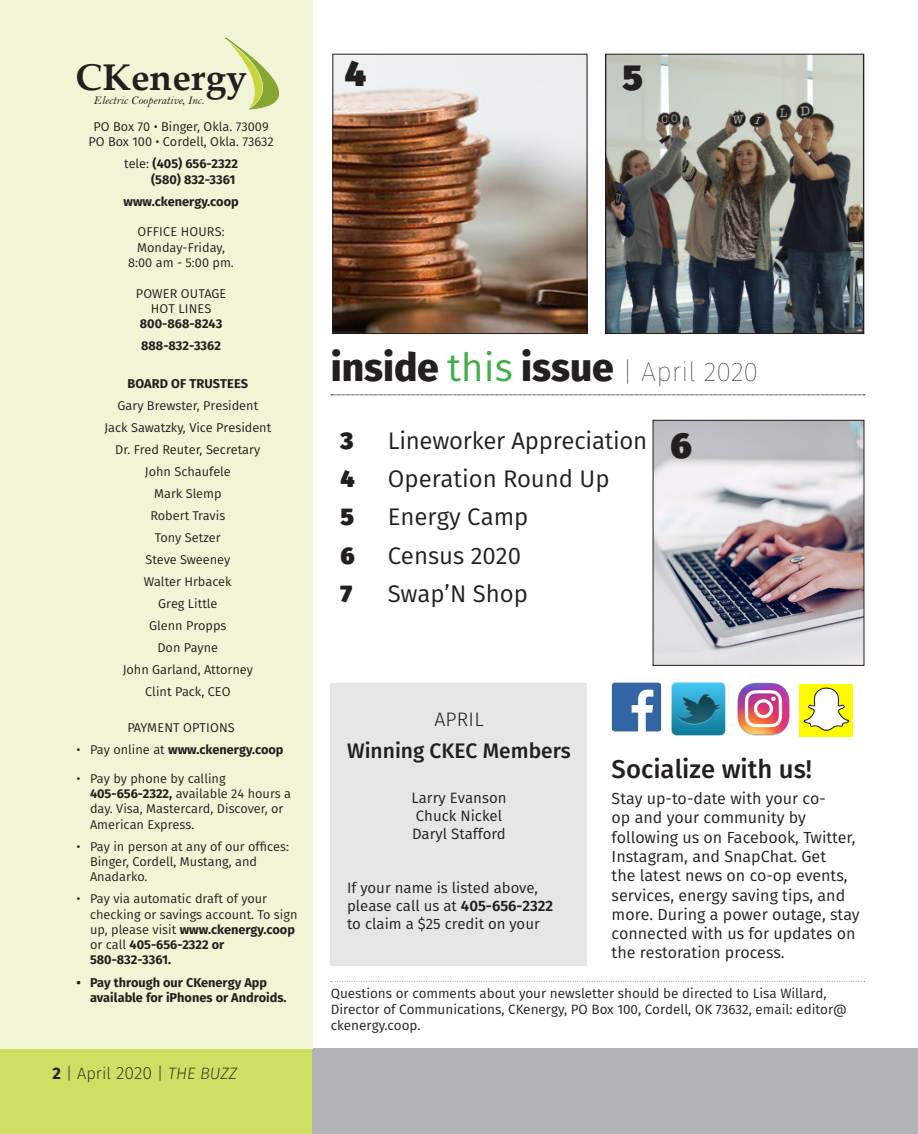
<style>
.page{position:relative;width:918px;height:1134px;background:#fff}
.page>*{position:absolute;margin:0;border:0;box-sizing:border-box;transform-origin:0 0}
.t1{font:800 39px "Fira Sans";color:#231f20}
.t2{font:700 37.2px "Palatino Linotype";color:#231f20}
.t3{font:900 36px "Fira Sans";color:#231f20}
.t4{font:500 25.65px "Fira Sans";color:#231f20}
.t5{font:24px "Fira Sans";color:#231f20}
.t6{font:900 24px "Fira Sans";color:#231f20}
.t7{font:500 21px "Fira Sans";color:#231f20}
.t8{font:300 19.5px "Fira Sans";letter-spacing:.01em;color:#231f20}
.t9{font:200 16.5px "Fira Sans";color:#231f20}
.t10{font:16.05px/19.4px "Fira Sans";color:#231f20}
.t11{font:15px/18px "Fira Sans";color:#231f20}
.t12{font:13.5px/16.2px "Fira Sans";color:#231f20}
.t13{font:12.75px/15.3px "Fira Sans";color:#231f20}
.t14{font:700 12.75px/15.3px "Fira Sans";color:#231f20}
.t15{font:11.85px "Bell MT Italic";color:#231f20}
.s1{font-weight:400}
.s2{font-weight:700}
.s3{font-size:17.7px}
.s4{font-style:italic}
.s5{font-weight:400;color:#40ae49}
.s6{font-weight:100;font-size:27px}
.s7{font-weight:600}
</style>
<div class="page">
<img style="left:607px;top:56px;width:255px;height:276px">
<div style="left:605px;top:54px;width:259px;height:280px;border:1px solid #231f20"></div>
<div style="left:283px;top:1048px;width:635px;height:86px;background:#b2b3b7"></div>
<div style="left:0;top:1048px;width:312px;height:86px;background:#d0de63"></div>
<svg style="left:331px;top:395px;width:534px;height:1px"></svg>
<div style="left:331px;top:683px;width:256px;height:283px;background:#e6e6e6"></div>
<svg style="left:331px;top:981px;width:534px;height:1px"></svg>
<img style="left:655px;top:422px;width:207px;height:242px">
<div style="left:653px;top:420px;width:211px;height:246px;border:1px solid #231f20"></div>
<div style="left:0;top:0;width:313px;height:1048px;background:#f1f5d5"></div>
<svg style="left:225px;top:37px;width:55px;height:72px"></svg>
<img style="left:612px;top:683px;width:50px;height:48px">
<img style="left:671px;top:682px;width:55px;height:54px">
<img style="left:737px;top:682px;width:53px;height:54px">
<img style="left:800px;top:684px;width:53px;height:52px">
<img style="left:335px;top:56px;width:250px;height:276px">
<div style="left:333px;top:54px;width:254px;height:280px;border:1px solid #231f20"></div>
<p class="t2" style="left:76px;top:51px;width:173px">CKenergy</p>
<p class="t15" style="left:94px;top:93px;width:112px">Electric Cooperative, Inc.</p>
<p class="t13" style="left:94px;top:119px;width:177px">PO Box 70 • Binger, Okla. 73009</p>
<p class="t13" style="left:88px;top:134px;width:187px">PO Box 100 • Cordell, Okla. 73632</p>
<p class="t14" style="left:124px;top:156px;width:115px"><span class="s1">tele:</span> (405) 656-2322</p>
<p class="t14" style="left:151px;top:172px;width:86px">(580) 832-3361</p>
<p class="t14" style="left:123px;top:194px;width:117px">www.ckenergy.coop</p>
<p class="t13" style="left:138px;top:224px;width:89px">OFFICE HOURS:</p>
<p class="t13" style="left:137px;top:240px;width:89px">Monday-Friday,</p>
<p class="t13" style="left:128px;top:255px;width:107px">8:00 am - 5:00 pm.</p>
<p class="t13" style="left:136px;top:285px;width:92px">POWER OUTAGE</p>
<p class="t13" style="left:151px;top:301px;width:62px">HOT LINES</p>
<p class="t14" style="left:140px;top:316px;width:84px">800-868-8243</p>
<p class="t14" style="left:141px;top:338px;width:81px">888-832-3362</p>
<p class="t14" style="left:128px;top:375px;width:122px">BOARD OF TRUSTEES</p>
<p class="t13" style="left:117px;top:398px;width:142px">Gary Brewster, President</p>
<p class="t13" style="left:104px;top:420px;width:168px">Jack Sawatzky, Vice President</p>
<p class="t13" style="left:115px;top:442px;width:147px">Dr. Fred Reuter, Secretary</p>
<p class="t13" style="left:145px;top:464px;width:88px">John Schaufele</p>
<p class="t13" style="left:154px;top:486px;width:69px">Mark Slemp</p>
<p class="t13" style="left:150px;top:508px;width:76px">Robert Travis</p>
<p class="t13" style="left:155px;top:530px;width:67px">Tony Setzer</p>
<p class="t13" style="left:145px;top:552px;width:86px">Steve Sweeney</p>
<p class="t13" style="left:144px;top:574px;width:89px">Walter Hrbacek</p>
<p class="t13" style="left:158px;top:596px;width:61px">Greg Little</p>
<p class="t13" style="left:149px;top:618px;width:79px">Glenn Propps</p>
<p class="t13" style="left:157px;top:640px;width:62px">Don Payne</p>
<p class="t13" style="left:123px;top:662px;width:132px">John Garland, Attorney</p>
<p class="t13" style="left:145px;top:684px;width:87px">Clint Pack, CEO</p>
<p class="t13" style="left:127px;top:720px;width:109px">PAYMENT OPTIONS</p>
<p class="t14" style="left:76px;top:742px;width:209px"><span class="s1">• Pay online at</span> www.ckenergy.coop</p>
<p class="t13" style="left:90px;top:771px;width:203px;text-indent:-14px">• Pay by phone by calling<br><span class="s2">405-656-2322,</span> available 24 hours a day. Visa, Mastercard, Discover, or<br>American Express.</p>
<p class="t13" style="left:90px;top:838px;width:201px;text-indent:-14px">• Pay in person at any of our offices:<br>Binger, Cordell, Mustang, and<br>Anadarko.</p>
<p class="t13" style="left:90px;top:891px;width:209px;text-indent:-14px">• Pay via automatic draft of your checking or savings account. To sign up, please visit <span class="s2">www.ckenergy.coop </span>or call <span class="s2">405-656-2322 or<br>580-832-3361.</span></p>
<p class="t14" style="left:90px;top:974px;width:198px;text-indent:-14px">• Pay through our CKenergy App available for iPhones or Androids.</p>
<p class="t9" style="left:52px;top:1062px;width:186px"><span class="s2">2</span> | April <span class="s3">2020</span> | <span class="s4">THE BUZZ</span></p>
<p class="t3" style="left:345px;top:48px;width:23px">4</p>
<p class="t3" style="left:622px;top:52px;width:22px">5</p>
<p class="t1" style="left:331px;top:340px;width:429px">inside <span class="s5">this</span> issue <span class="s6">| April 2020</span></p>
<p class="t6" style="left:341px;top:423px;width:14px">3</p>
<p class="t5" style="left:388px;top:424px;width:261px">Lineworker Appreciation</p>
<p class="t6" style="left:341px;top:461px;width:16px">4</p>
<p class="t5" style="left:388px;top:462px;width:223px">Operation Round Up</p>
<p class="t6" style="left:341px;top:500px;width:15px">5</p>
<p class="t5" style="left:388px;top:500px;width:142px">Energy Camp</p>
<p class="t6" style="left:341px;top:538px;width:16px">6</p>
<p class="t5" style="left:388px;top:538px;width:135px">Census 2020</p>
<p class="t6" style="left:341px;top:576px;width:13px">7</p>
<p class="t5" style="left:388px;top:577px;width:142px">Swap’N Shop</p>
<p class="t3" style="left:670px;top:419px;width:23px">6</p>
<p class="t8" style="left:434px;top:706px;width:51px">APRIL</p>
<p class="t7" style="left:347px;top:736px;width:225px">Winning CKEC Members</p>
<p class="t11" style="left:411px;top:789px;width:97px">Larry Evanson<br>Chuck Nickel</p>
<p class="t11" style="left:412px;top:825px;width:95px">Daryl Stafford</p>
<p class="t11" style="left:347px;top:879px;width:208px">If your name is listed above, please call us at <span class="s7">405-656-2322 </span>to claim a $25 credit on your</p>
<p class="t4" style="left:612px;top:751px;width:202px">Socialize with us!</p>
<p class="t10" style="left:612px;top:789px;width:250px">Stay up-to-date with your co-<br>op and your community by following us on Facebook, Twitter,<br>Instagram, and SnapChat. Get<br>the latest news on co-op events, services, energy saving tips, and more. During a power outage, stay connected with us for updates on the restoration process.</p>
<p class="t12" style="left:331px;top:985px;width:518px">Questions or comments about your newsletter should be directed to Lisa Willard,<br>Director of Communications, CKenergy, PO Box 100, Cordell, OK 73632, email: editor@ ckenergy.coop.</p>
</div>
